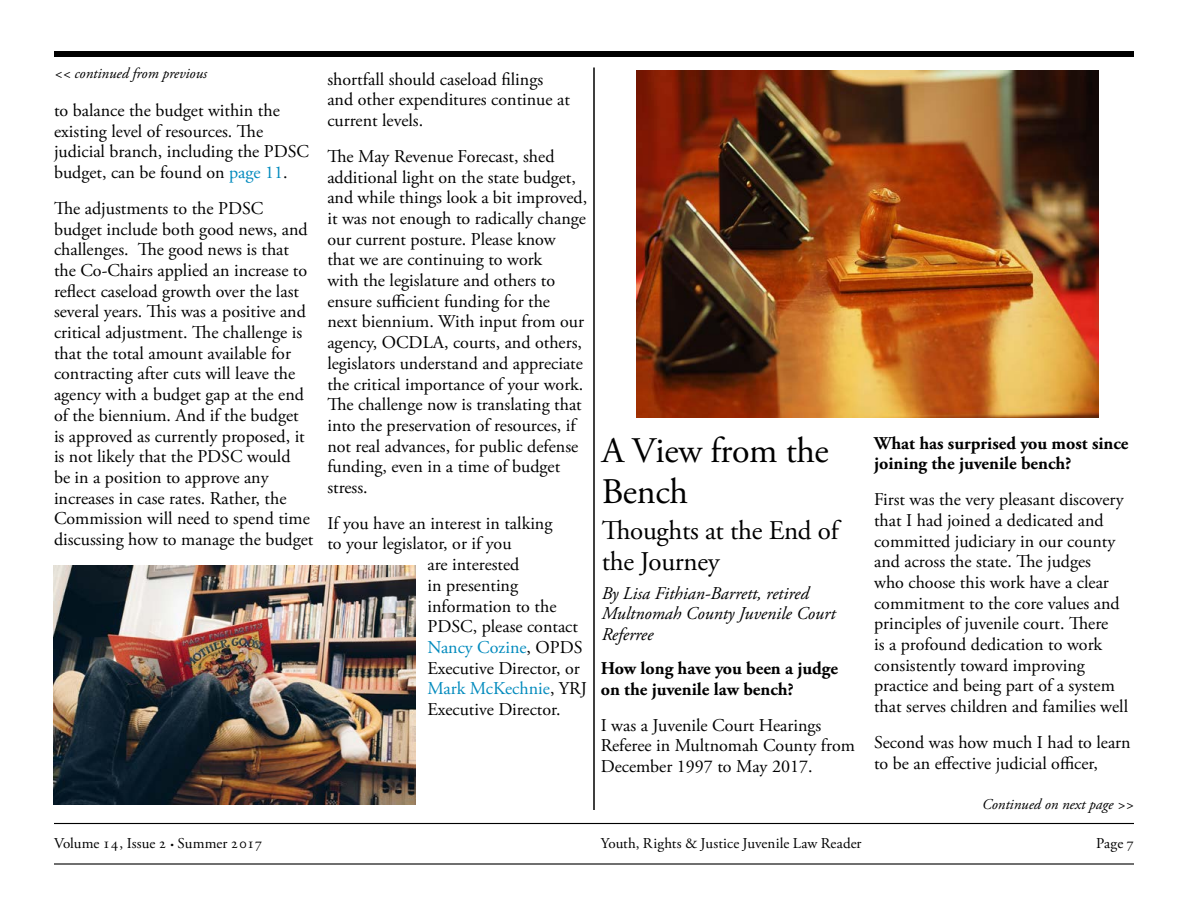
<style>
.page{position:relative;width:1188px;height:918px;background:#fff}
.page>*{position:absolute;margin:0;border:0;box-sizing:border-box;transform-origin:0 0}
.t1{font:36px/41.4px "Adobe Garamond Pro";letter-spacing:-.015em;color:#000}
.t2{font:27px/31px "Adobe Garamond Pro";letter-spacing:-.01em;color:#000}
.t3{font:18px/20.7px "Adobe Garamond Pro";color:#000}
.t4{font:700 18px/20.7px "Adobe Garamond Pro";color:#000}
.t5{font:italic 18px/20.7px "Adobe Garamond Pro";color:#000}
.t6{font:18px "Adobe Garamond Pro";color:#008abd}
.t7{font:15px "Adobe Garamond Pro";letter-spacing:.005em;color:#000}
.t8{font:italic 15px "Adobe Garamond Pro";color:#000}
.s1{color:#008abd}
.s2{color:#000}
.s3{font-size:9px}
</style>
<div class="page">
<hr style="left:54px;top:823px;width:1080px;height:1px;background:#000">
<hr style="left:54px;top:863px;width:1080px;height:2px;background:#000">
<div style="left:54px;top:51px;width:1080px;height:6px;background:#000"></div>
<hr style="left:593px;top:68px;width:2px;height:742px;background:#000">
<img style="left:636px;top:70px;width:462px;height:347px">
<img style="left:54px;top:565px;width:362px;height:240px">
<p class="t8" style="left:54px;top:65px;width:155px">&lt;&lt; continued from previous</p>
<p class="t3" style="left:54px;top:101px;width:257px">to balance the budget within the existing level of resources. The judicial branch, including the PDSC budget, can be found on <span class="s1">page 11</span>.</p>
<p class="t3" style="left:54px;top:198px;width:261px">The adjustments to the PDSC budget include both good news, and challenges. The good news is that the Co-Chairs applied an increase to reflect caseload growth over the last several years. This was a positive and critical adjustment. The challenge is that the total amount available for contracting after cuts will leave the agency with a budget gap at the end of the biennium. And if the budget is approved as currently proposed, it is not likely that the PDSC would<br>be in a position to approve any increases in case rates. Rather, the Commission will need to spend time discussing how to manage the budget</p>
<p class="t3" style="left:327px;top:69px;width:244px">shortfall should caseload filings and other expenditures continue at current levels.</p>
<p class="t3" style="left:327px;top:146px;width:261px">The May Revenue Forecast, shed additional light on the state budget, and while things look a bit improved, it was not enough to radically change our current posture. Please know that we are continuing to work<br>with the legislature and others to ensure sufficient funding for the<br>next biennium. With input from our agency, OCDLA, courts, and others, legislators understand and appreciate the critical importance of your work.<br>The challenge now is translating that into the preservation of resources, if not real advances, for public defense funding, even in a time of budget stress.</p>
<p class="t3" style="left:327px;top:513px;width:227px">If you have an interest in talking</p>
<p class="t3" style="left:327px;top:534px;width:186px">to your legislator, or if you</p>
<p class="t3" style="left:427px;top:555px;width:93px">are interested</p>
<p class="t3" style="left:427px;top:575px;width:92px">in presenting</p>
<p class="t3" style="left:427px;top:596px;width:131px">information to the</p>
<p class="t3" style="left:427px;top:617px;width:152px">PDSC, please contact</p>
<p class="t6" style="left:427px;top:636px;width:157px">Nancy Cozine<span class="s2">, OPDS</span></p>
<p class="t3" style="left:427px;top:658px;width:154px">Executive Director, or</p>
<p class="t6" style="left:427px;top:678px;width:161px">Mark McKechnie<span class="s2">, YRJ</span></p>
<p class="t3" style="left:427px;top:700px;width:135px">Executive Director.</p>
<h1 class="t1" style="left:602px;top:431px;width:229px">A View from the<br>Bench</h1>
<h2 class="t2" style="left:602px;top:516px;width:241px">Thoughts at the End of the Journey</h2>
<p class="t5" style="left:602px;top:583px;width:235px">By Lisa Fithian-Barrett, retired<br>Multnomah County Juvenile Court<br>Referree</p>
<p class="t4" style="left:601px;top:659px;width:239px">How long have you been a judge on the juvenile law bench?</p>
<p class="t3" style="left:601px;top:715px;width:256px">I was a Juvenile Court Hearings<br>Referee in Multnomah County from<br>December 1997 to May 2017.</p>
<p class="t4" style="left:874px;top:433px;width:256px">What has surprised you most since joining the juvenile bench?</p>
<p class="t3" style="left:874px;top:490px;width:255px">First was the very pleasant discovery that I had joined a dedicated and committed judiciary in our county and across the state. The judges<br>who choose this work have a clear commitment to the core values and principles of juvenile court. There<br>is a profound dedication to work consistently toward improving practice and being part of a system that serves children and families well</p>
<p class="t3" style="left:874px;top:732px;width:258px">Second was how much I had to learn to be an effective judicial officer,</p>
<p class="t8" style="left:982px;top:796px;width:153px">Continued on next page &gt;&gt;</p>
<p class="t7" style="left:54px;top:834px;width:210px">Volume 14, Issue 2 <span class="s3">•</span> Summer 2017</p>
<p class="t7" style="left:601px;top:834px;width:262px">Youth, Rights &amp; Justice Juvenile Law Reader</p>
<p class="t7" style="left:1096px;top:834px;width:39px">Page 7</p>
</div>
